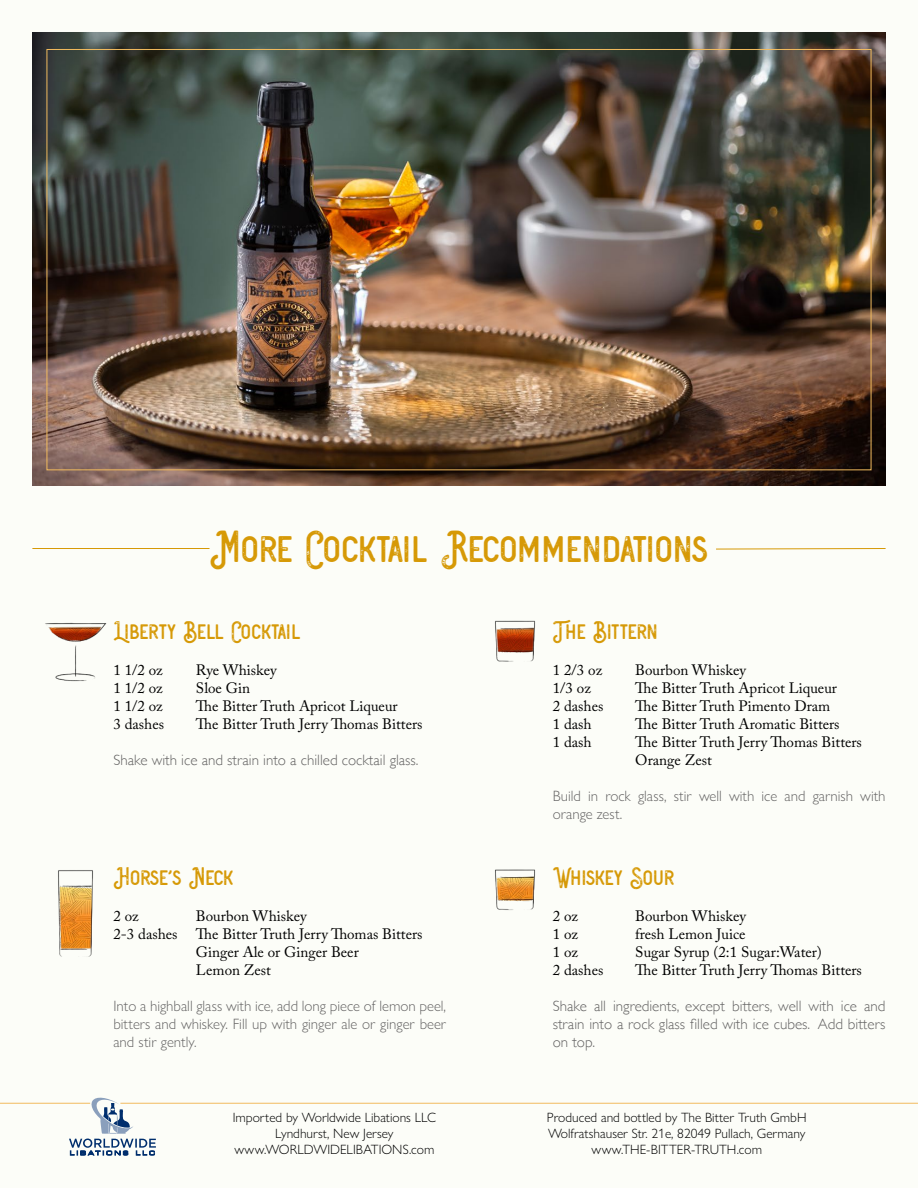
<style>
.page{position:relative;width:918px;height:1188px;background:#fcfdf8}
.page>*{position:absolute;margin:0;border:0;box-sizing:border-box;transform-origin:0 0}
.t1{font:45px "Aviation Cocktail Aged 1";letter-spacing:.02em;color:#d69906}
.t2{font:25.5px "Aviation Cocktail Aged 1";letter-spacing:.015em;color:#d69906}
.t3{font:15px/18px "Adobe Caslon Pro";color:#000}
.t4{font:300 15px/18px "Gill Sans Nova";color:#646363;text-align:justify}
.t5{font:300 15px/18px "Gill Sans";color:#646363;text-align:justify}
.t6{font:300 13.5px/16.2px "Gill Sans Nova";color:#000;text-align:center}
</style>
<div class="page">
<img style="left:32px;top:32px;width:854px;height:454px">
<svg style="left:716px;top:548px;width:170px;height:2px"></svg>
<hr style="left:32px;top:548px;width:178px;height:1px;background:#d69906">
<hr style="left:0;top:1103px;width:90px;height:1px;background:#f2bb5e">
<hr style="left:120px;top:1103px;width:798px;height:1px;background:#f2bb5e">
<svg style="left:69px;top:1097px;width:87px;height:58px"></svg>
<img style="left:45px;top:622px;width:62px;height:60px">
<img style="left:58px;top:870px;width:35px;height:87px">
<img style="left:495px;top:869px;width:40px;height:41px">
<img style="left:495px;top:620px;width:40px;height:42px">
<h1 class="t1" style="left:210px;top:528px;width:500px">More Cocktail Recommendations</h1>
<h2 class="t2" style="left:113px;top:619px;width:189px">Liberty Bell Cocktail</h2>
<p class="t3" style="left:113px;top:660px;width:51px">1 1/2 oz</p>
<p class="t3" style="left:196px;top:660px;width:82px">Rye Whiskey</p>
<p class="t3" style="left:113px;top:678px;width:51px">1 1/2 oz</p>
<p class="t3" style="left:196px;top:678px;width:56px">Sloe Gin</p>
<p class="t3" style="left:113px;top:696px;width:51px">1 1/2 oz</p>
<p class="t3" style="left:196px;top:696px;width:203px">The Bitter Truth Apricot Liqueur</p>
<p class="t3" style="left:113px;top:714px;width:52px">3 dashes</p>
<p class="t3" style="left:196px;top:714px;width:228px">The Bitter Truth Jerry Thomas Bitters</p>
<p class="t5" style="left:113px;top:750px;width:307px">Shake with ice and strain into a chilled cocktail glass.</p>
<h2 class="t2" style="left:113px;top:866px;width:121px">Horse’s Neck</h2>
<p class="t3" style="left:113px;top:907px;width:27px">2 oz</p>
<p class="t3" style="left:196px;top:907px;width:112px">Bourbon Whiskey</p>
<p class="t3" style="left:113px;top:925px;width:311px">2-3 dashes The Bitter Truth Jerry Thomas Bitters</p>
<p class="t3" style="left:196px;top:943px;width:164px">Ginger Ale or Ginger Beer</p>
<p class="t3" style="left:196px;top:961px;width:77px">Lemon Zest</p>
<p class="t4" style="left:113px;top:997px;width:334px">Into a highball glass with ice, add long piece of lemon peel, bitters and whiskey. Fill up with ginger ale or ginger beer and stir gently.</p>
<h2 class="t2" style="left:553px;top:619px;width:106px">The Bittern</h2>
<p class="t3" style="left:553px;top:660px;width:51px">1 2/3 oz</p>
<p class="t3" style="left:635px;top:660px;width:112px">Bourbon Whiskey</p>
<p class="t3" style="left:553px;top:678px;width:40px">1/3 oz</p>
<p class="t3" style="left:635px;top:678px;width:203px">The Bitter Truth Apricot Liqueur</p>
<p class="t3" style="left:553px;top:696px;width:52px">2 dashes</p>
<p class="t3" style="left:635px;top:696px;width:197px">The Bitter Truth Pimento Dram</p>
<p class="t3" style="left:553px;top:714px;width:40px">1 dash</p>
<p class="t3" style="left:635px;top:714px;width:206px">The Bitter Truth Aromatic Bitters</p>
<p class="t3" style="left:553px;top:732px;width:40px">1 dash</p>
<p class="t3" style="left:635px;top:732px;width:228px">The Bitter Truth Jerry Thomas Bitters<br>Orange Zest</p>
<p class="t4" style="left:553px;top:786px;width:334px">Build in rock glass, stir well with ice and garnish with orange zest.</p>
<h2 class="t2" style="left:553px;top:866px;width:123px">Whiskey Sour</h2>
<p class="t3" style="left:553px;top:907px;width:27px">2 oz</p>
<p class="t3" style="left:635px;top:907px;width:112px">Bourbon Whiskey</p>
<p class="t3" style="left:553px;top:925px;width:27px">1 oz</p>
<p class="t3" style="left:635px;top:925px;width:112px">fresh Lemon Juice</p>
<p class="t3" style="left:553px;top:943px;width:27px">1 oz</p>
<p class="t3" style="left:635px;top:943px;width:188px">Sugar Syrup (2:1 Sugar:Water)</p>
<p class="t3" style="left:553px;top:961px;width:52px">2 dashes</p>
<p class="t3" style="left:635px;top:961px;width:228px">The Bitter Truth Jerry Thomas Bitters</p>
<p class="t5" style="left:553px;top:997px;width:334px">Shake all ingredients, except bitters, well with ice and strain into a rock glass filled with ice cubes. Add bitters on top.</p>
<p class="t6" style="left:233px;top:1109px;width:205px">Imported by Worldwide Libations LLC<br>Lyndhurst, New Jersey www.WORLDWIDELIBATIONS.com</p>
<p class="t6" style="left:547px;top:1109px;width:261px">Produced and bottled by The Bitter Truth GmbH<br>Wolfratshauser Str. 21e, 82049 Pullach, Germany www.THE-BITTER-TRUTH.com</p>
</div>
